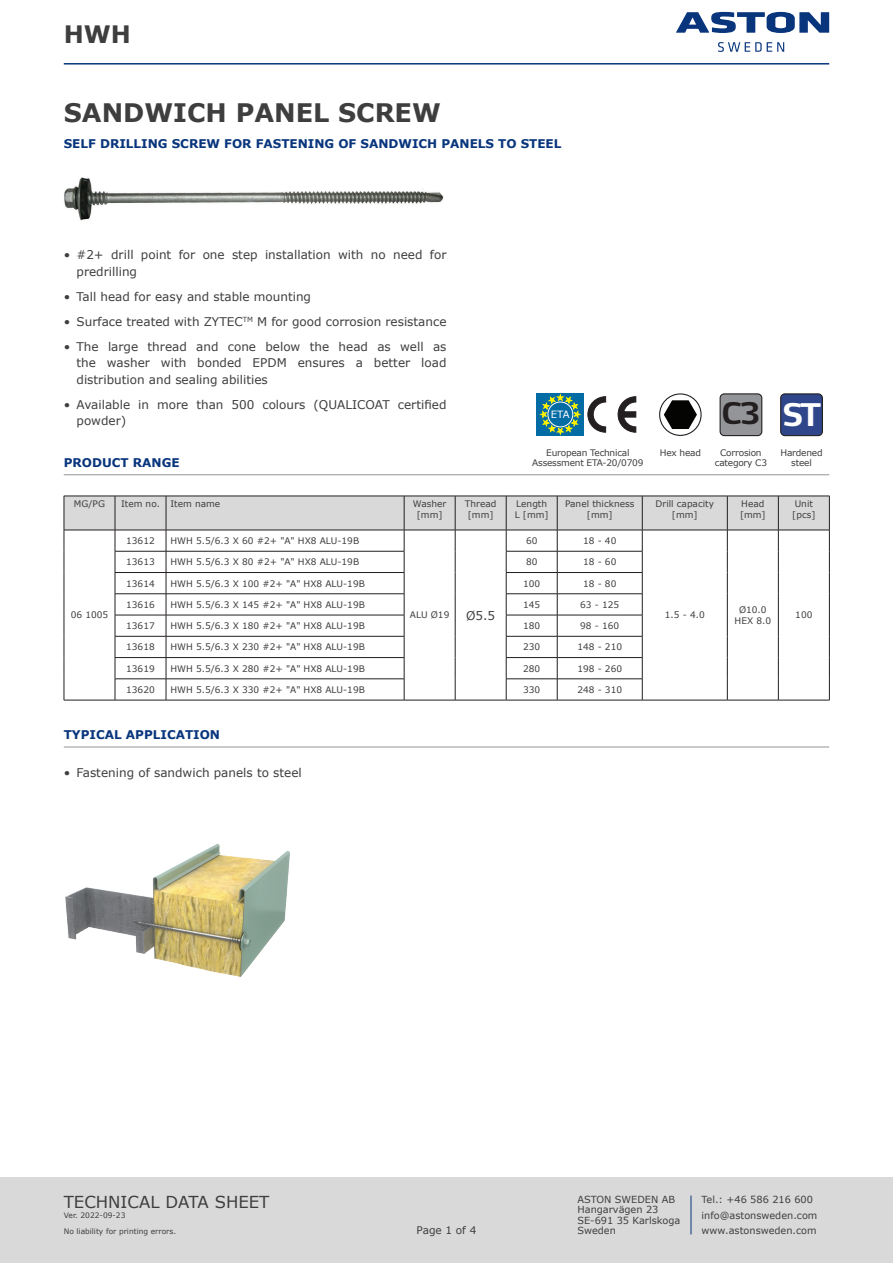
<style>
.page{position:relative;width:893px;height:1263px;background:#fff}
.page>*{position:absolute;margin:0;border:0;box-sizing:border-box;transform-origin:0 0}
.t1{font:700 30.9px "Yara Max LF";color:#fff}
.t2{font:700 29.4px "Yara Max LF";color:#231f20}
.ps_Produktnavn{font:700 25.5px "Verdana";color:#3e3e3f}
.ps_Produkt_brand{font:700 24px "Verdana";color:#3e3e3f}
.t3{font:16.5px "Verdana";color:#3e3e3f}
.pt_Centreret{font:12px/16.5px "Verdana";color:#3e3e3f}
.ps_Anvendelse{font:700 12px "Verdana";color:#08357c}
.ps_Afsnit{font:700 12px "Verdana";color:#08357c}
.t4{font:10.5px "Verdana";color:#3e3e3f}
.t5{font:10.05px "Verdana";color:#fff}
.t6{font:9.75px/10.5px "Verdana";color:#3e3e3f}
.pt_Venstre_-_6pkt{font:9px "Verdana";color:#3e3e3f}
.pt_Centreret_-_6pkt{font:9px "Verdana";color:#3e3e3f}
.ps_Ikontekst{font:9px/10.5px "Verdana";letter-spacing:-.025em;color:#3e3e3f;text-align:center}
.t7{font:7.5px "Verdana";color:#3e3e3f}
</style>
<div class="page">
<div style="left:0;top:1178px;width:893px;height:85px;background:#d9d9d9"></div>
<img style="left:64px;top:177px;width:380px;height:44px">
<img style="left:65px;top:844px;width:225px;height:133px">
<hr style="left:691px;top:1195px;width:1px;height:39px;background:#08357c">
<hr style="left:64px;top:63px;width:765px;height:2px;background:#08357c">
<svg style="left:676px;top:12px;width:153px;height:21px"></svg>
<svg style="left:718px;top:42px;width:66px;height:10px"></svg>
<div style="left:720px;top:394px;width:42px;height:42px;background:#939598;border-radius:4px"></div>
<div style="left:720px;top:393px;width:42px;height:43px;border:1px solid #231f20;border-radius:4px"></div>
<div style="left:781px;top:394px;width:41px;height:42px;background:#2f468b;border-radius:4px"></div>
<div style="left:780px;top:393px;width:43px;height:43px;border:1px solid #231f20;border-radius:4px"></div>
<svg style="left:660px;top:394px;width:41px;height:41px"></svg>
<div style="left:659px;top:393px;width:43px;height:43px;border:1px solid #231f20;border-radius:50%"></div>
<svg style="left:664px;top:400px;width:33px;height:29px"></svg>
<svg style="left:588px;top:396px;width:18px;height:36px"></svg>
<svg style="left:618px;top:396px;width:18px;height:36px"></svg>
<div style="left:536px;top:393px;width:48px;height:43px;background:#036ca4"></div>
<svg style="left:541px;top:395px;width:39px;height:39px"></svg>
<svg style="left:64px;top:496px;width:766px;height:204px"></svg>
<hr style="left:64px;top:700px;width:51px;height:1px;background:#231f20">
<hr style="left:115px;top:700px;width:51px;height:1px;background:#231f20">
<hr style="left:166px;top:700px;width:238px;height:1px;background:#231f20">
<hr style="left:404px;top:700px;width:51px;height:1px;background:#231f20">
<hr style="left:455px;top:700px;width:51px;height:1px;background:#231f20">
<hr style="left:506px;top:700px;width:51px;height:1px;background:#231f20">
<hr style="left:557px;top:700px;width:85px;height:1px;background:#231f20">
<hr style="left:642px;top:700px;width:85px;height:1px;background:#231f20">
<hr style="left:727px;top:700px;width:51px;height:1px;background:#231f20">
<hr style="left:778px;top:700px;width:52px;height:1px;background:#231f20">
<hr style="left:166px;top:496px;width:238px;height:1px;background:#231f20">
<hr style="left:166px;top:496px;width:1px;height:34px;background:#231f20">
<hr style="left:404px;top:496px;width:1px;height:34px;background:#231f20">
<hr style="left:455px;top:496px;width:1px;height:34px;background:#231f20">
<hr style="left:166px;top:530px;width:238px;height:1px;background:#231f20">
<hr style="left:64px;top:474px;width:765px;height:1px;background:#939598">
<hr style="left:64px;top:747px;width:765px;height:1px;background:#939598">
<p class="ps_Produkt_brand" style="left:64px;top:17px;width:69px">HWH</p>
<p class="ps_Produktnavn" style="left:64px;top:94px;width:379px">SANDWICH PANEL SCREW</p>
<p class="ps_Anvendelse" style="left:64px;top:135px;width:499px">SELF DRILLING SCREW FOR FASTENING OF SANDWICH PANELS TO STEEL</p>
<p class="pt_Centreret" style="left:77px;top:246px;width:371px;text-indent:-13px">• #2+ drill point for one step installation with no need for predrilling</p>
<p class="pt_Centreret" style="left:64px;top:288px;width:249px">• Tall head for easy and stable mounting</p>
<p class="pt_Centreret" style="left:64px;top:313px;width:384px">• Surface treated with ZYTEC<sup>TM</sup> M for good corrosion resistance</p>
<p class="pt_Centreret" style="left:77px;top:338px;width:371px;text-align:justify;text-indent:-13px">• The large thread and cone below the head as well as the washer with bonded EPDM ensures a better load distribution and sealing abilities</p>
<p class="pt_Centreret" style="left:77px;top:396px;width:371px;text-indent:-13px">• Available in more than 500 colours (QUALICOAT certified powder)</p>
<p class="ps_Afsnit" style="left:64px;top:454px;width:117px">PRODUCT RANGE</p>
<p class="t5" style="left:551px;top:408px;width:20px">ETA</p>
<p class="ps_Ikontekst" style="left:546px;top:447px;width:85px">European Technical</p>
<p class="ps_Ikontekst" style="left:660px;top:447px;width:43px">Hex head</p>
<p class="ps_Ikontekst" style="left:532px;top:457px;width:113px">Assessment ETA-20/0709</p>
<p class="t2" style="left:722px;top:395px;width:40px">C3</p>
<p class="ps_Ikontekst" style="left:715px;top:447px;width:54px">Corrosion category C3</p>
<p class="t1" style="left:782px;top:396px;width:40px">ST</p>
<p class="ps_Ikontekst" style="left:780px;top:447px;width:44px">Hardened steel</p>
<p class="pt_Centreret_-_6pkt" style="left:74px;top:498px;width:33px">MG/PG</p>
<p class="pt_Centreret_-_6pkt" style="left:121px;top:498px;width:40px">Item no.</p>
<p class="pt_Venstre_-_6pkt" style="left:170px;top:498px;width:51px">Item name</p>
<p class="pt_Centreret_-_6pkt" style="left:413px;top:498px;width:35px">Washer</p>
<p class="pt_Centreret_-_6pkt" style="left:417px;top:508px;width:27px">[mm]</p>
<p class="pt_Centreret_-_6pkt" style="left:126px;top:535px;width:30px">13612</p>
<p class="pt_Venstre_-_6pkt" style="left:170px;top:535px;width:190px">HWH 5.5/6.3 X 60 #2+ "A" HX8 ALU-19B</p>
<p class="pt_Centreret_-_6pkt" style="left:465px;top:498px;width:33px">Thread</p>
<p class="pt_Centreret_-_6pkt" style="left:468px;top:508px;width:27px">[mm]</p>
<p class="pt_Centreret_-_6pkt" style="left:516px;top:498px;width:32px">Length</p>
<p class="pt_Centreret_-_6pkt" style="left:515px;top:508px;width:35px">L [mm]</p>
<p class="pt_Centreret_-_6pkt" style="left:565px;top:498px;width:71px">Panel thickness</p>
<p class="pt_Centreret_-_6pkt" style="left:587px;top:508px;width:27px">[mm]</p>
<p class="pt_Centreret_-_6pkt" style="left:526px;top:535px;width:13px">60</p>
<p class="pt_Centreret_-_6pkt" style="left:583px;top:535px;width:35px">18 - 40</p>
<p class="pt_Centreret_-_6pkt" style="left:71px;top:609px;width:39px">06 1005</p>
<p class="pt_Centreret_-_6pkt" style="left:126px;top:556px;width:30px">13613</p>
<p class="pt_Venstre_-_6pkt" style="left:170px;top:556px;width:190px">HWH 5.5/6.3 X 80 #2+ "A" HX8 ALU-19B</p>
<p class="pt_Centreret_-_6pkt" style="left:526px;top:556px;width:13px">80</p>
<p class="pt_Centreret_-_6pkt" style="left:583px;top:556px;width:35px">18 - 60</p>
<p class="pt_Centreret_-_6pkt" style="left:126px;top:577px;width:30px">13614</p>
<p class="pt_Venstre_-_6pkt" style="left:170px;top:577px;width:196px">HWH 5.5/6.3 X 100 #2+ "A" HX8 ALU-19B</p>
<p class="pt_Centreret_-_6pkt" style="left:523px;top:577px;width:19px">100</p>
<p class="pt_Centreret_-_6pkt" style="left:583px;top:577px;width:35px">18 - 80</p>
<p class="pt_Centreret_-_6pkt" style="left:126px;top:598px;width:30px">13616</p>
<p class="pt_Venstre_-_6pkt" style="left:170px;top:598px;width:196px">HWH 5.5/6.3 X 145 #2+ "A" HX8 ALU-19B</p>
<p class="pt_Centreret_-_6pkt" style="left:523px;top:598px;width:19px">145</p>
<p class="pt_Centreret_-_6pkt" style="left:580px;top:598px;width:41px">63 - 125</p>
<p class="pt_Centreret_-_6pkt" style="left:126px;top:620px;width:30px">13617</p>
<p class="pt_Venstre_-_6pkt" style="left:170px;top:620px;width:196px">HWH 5.5/6.3 X 180 #2+ "A" HX8 ALU-19B</p>
<p class="pt_Centreret_-_6pkt" style="left:523px;top:620px;width:19px">180</p>
<p class="pt_Centreret_-_6pkt" style="left:580px;top:620px;width:41px">98 - 160</p>
<p class="pt_Centreret_-_6pkt" style="left:126px;top:641px;width:30px">13618</p>
<p class="pt_Venstre_-_6pkt" style="left:170px;top:641px;width:196px">HWH 5.5/6.3 X 230 #2+ "A" HX8 ALU-19B</p>
<p class="pt_Centreret_-_6pkt" style="left:523px;top:641px;width:19px">230</p>
<p class="pt_Centreret_-_6pkt" style="left:577px;top:641px;width:46px">148 - 210</p>
<p class="pt_Centreret_-_6pkt" style="left:126px;top:662px;width:30px">13619</p>
<p class="pt_Venstre_-_6pkt" style="left:170px;top:662px;width:196px">HWH 5.5/6.3 X 280 #2+ "A" HX8 ALU-19B</p>
<p class="pt_Centreret_-_6pkt" style="left:523px;top:662px;width:19px">280</p>
<p class="pt_Centreret_-_6pkt" style="left:577px;top:662px;width:46px">198 - 260</p>
<p class="pt_Centreret_-_6pkt" style="left:126px;top:683px;width:30px">13620</p>
<p class="pt_Venstre_-_6pkt" style="left:170px;top:683px;width:196px">HWH 5.5/6.3 X 330 #2+ "A" HX8 ALU-19B</p>
<p class="pt_Centreret_-_6pkt" style="left:523px;top:683px;width:19px">330</p>
<p class="pt_Centreret_-_6pkt" style="left:577px;top:683px;width:46px">248 - 310</p>
<p class="pt_Centreret_-_6pkt" style="left:410px;top:609px;width:41px">ALU Ø19</p>
<p class="pt_Centreret" style="left:466px;top:607px;width:31px">Ø5.5</p>
<p class="pt_Centreret_-_6pkt" style="left:656px;top:498px;width:60px">Drill capacity</p>
<p class="pt_Centreret_-_6pkt" style="left:672px;top:508px;width:27px">[mm]</p>
<p class="pt_Centreret_-_6pkt" style="left:741px;top:498px;width:25px">Head</p>
<p class="pt_Centreret_-_6pkt" style="left:740px;top:508px;width:27px">[mm]</p>
<p class="pt_Centreret_-_6pkt" style="left:665px;top:609px;width:41px">1.5 - 4.0</p>
<p class="pt_Centreret_-_6pkt" style="left:739px;top:604px;width:29px">Ø10.0</p>
<p class="pt_Centreret_-_6pkt" style="left:735px;top:614px;width:38px">HEX 8.0</p>
<p class="pt_Centreret_-_6pkt" style="left:795px;top:498px;width:20px">Unit</p>
<p class="pt_Centreret_-_6pkt" style="left:792px;top:508px;width:25px">[pcs]</p>
<p class="pt_Centreret_-_6pkt" style="left:795px;top:609px;width:19px">100</p>
<p class="ps_Afsnit" style="left:64px;top:726px;width:158px">TYPICAL APPLICATION</p>
<p class="pt_Centreret" style="left:64px;top:764px;width:240px">• Fastening of sandwich panels to steel</p>
<h3 class="t3" style="left:64px;top:1191px;width:207px">TECHNICAL DATA SHEET</h3>
<p class="t7" style="left:64px;top:1226px;width:114px">No liability for printing errors.</p>
<p class="t7" style="left:64px;top:1210px;width:63px">Ver. 2022-09-23</p>
<p class="t4" style="left:417px;top:1223px;width:61px">Page 1 of 4</p>
<p class="t6" style="left:577px;top:1194px;width:104px">ASTON SWEDEN AB<br>Hangarvägen 23<br>SE-691 35 Karlskoga<br>Sweden</p>
<p class="t6" style="left:702px;top:1191px;width:117px;line-height:15.8px">Tel.: +46 586 216 600 info@astonsweden.com www.astonsweden.com</p>
</div>
